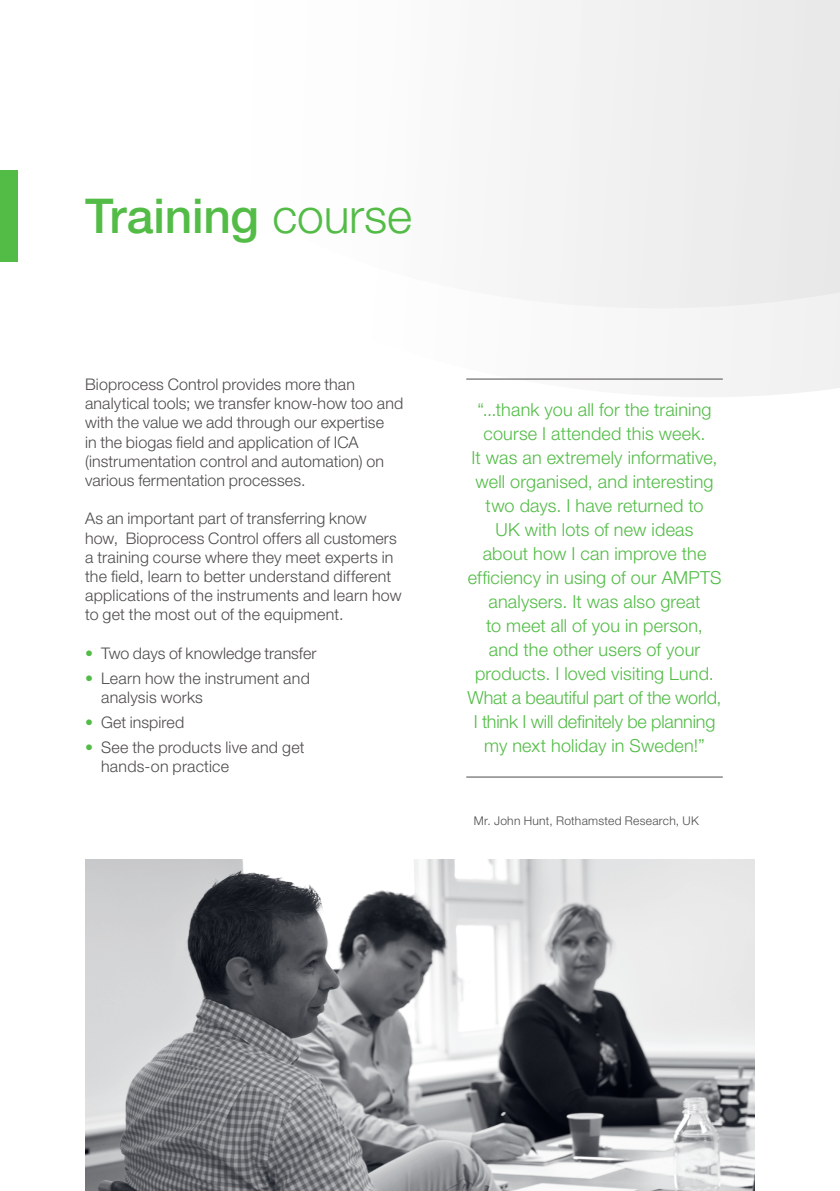
<style>
.page{position:relative;width:840px;height:1191px;background:#fff}
.page>*{position:absolute;margin:0;border:0;box-sizing:border-box;transform-origin:0 0}
.t1{font:500 48px "Helvetica Neue LT Std";letter-spacing:-.005em;color:#52bc46}
.t2{font:300 18px/24px "Helvetica Neue LT Std";letter-spacing:.01em;color:#52bc46;text-align:center}
.t3{font:300 16px/19.2px "Helvetica Neue LT Std";letter-spacing:.01em;color:#4e4b4c}
.t4{font:300 12px "Helvetica Neue LT Std";letter-spacing:.025em;color:#4e4b4c}
.s1{font-weight:300}
.s2{color:#52bc46}
</style>
<div class="page">
<svg style="left:466px;top:0;width:373px;height:397px;fill:#f2f2f2"></svg>
<img style="left:85px;top:859px;width:669px;height:332px">
<div style="left:0;top:170px;width:17px;height:92px;background:#52bc46"></div>
<hr style="left:466px;top:776px;width:256px;height:1px;background:#4e4b4c">
<hr style="left:466px;top:378px;width:256px;height:1px;background:#4e4b4c">
<h1 class="t1" style="left:85px;top:187px;width:328px">Training <span class="s1">course</span></h1>
<p class="t3" style="left:85px;top:374px;width:319px">Bioprocess Control provides more than analytical tools; we transfer know-how too and with the value we add through our expertise<br>in the biogas field and application of ICA (instrumentation control and automation) on various fermentation processes.</p>
<p class="t3" style="left:85px;top:509px;width:318px">As an important part of transferring know how, Bioprocess Control offers all customers a training course where they meet experts in the field, learn to better understand different applications of the instruments and learn how to get the most out of the equipment.</p>
<p class="t3" style="left:85px;top:643px;width:233px"><span class="s2">•</span> Two days of knowledge transfer</p>
<p class="t3" style="left:101px;top:668px;width:210px;text-indent:-16px"><span class="s2">•</span> Learn how the instrument and analysis works</p>
<p class="t3" style="left:85px;top:712px;width:100px"><span class="s2">•</span> Get inspired</p>
<p class="t3" style="left:101px;top:737px;width:205px;text-indent:-16px"><span class="s2">•</span> See the products live and get hands-on practice</p>
<p class="t2" style="left:467px;top:397px;width:255px">“...thank you all for the training course I attended this week.<br>It was an extremely informative, well organised, and interesting two days. I have returned to<br>UK with lots of new ideas<br>about how I can improve the efficiency in using of our AMPTS analysers. It was also great<br>to meet all of you in person,<br>and the other users of your products. I loved visiting Lund.<br>What a beautiful part of the world,<br>I think I will definitely be planning my next holiday in Sweden!”</p>
<p class="t4" style="left:473px;top:813px;width:226px">Mr. John Hunt, Rothamsted Research, UK</p>
</div>
